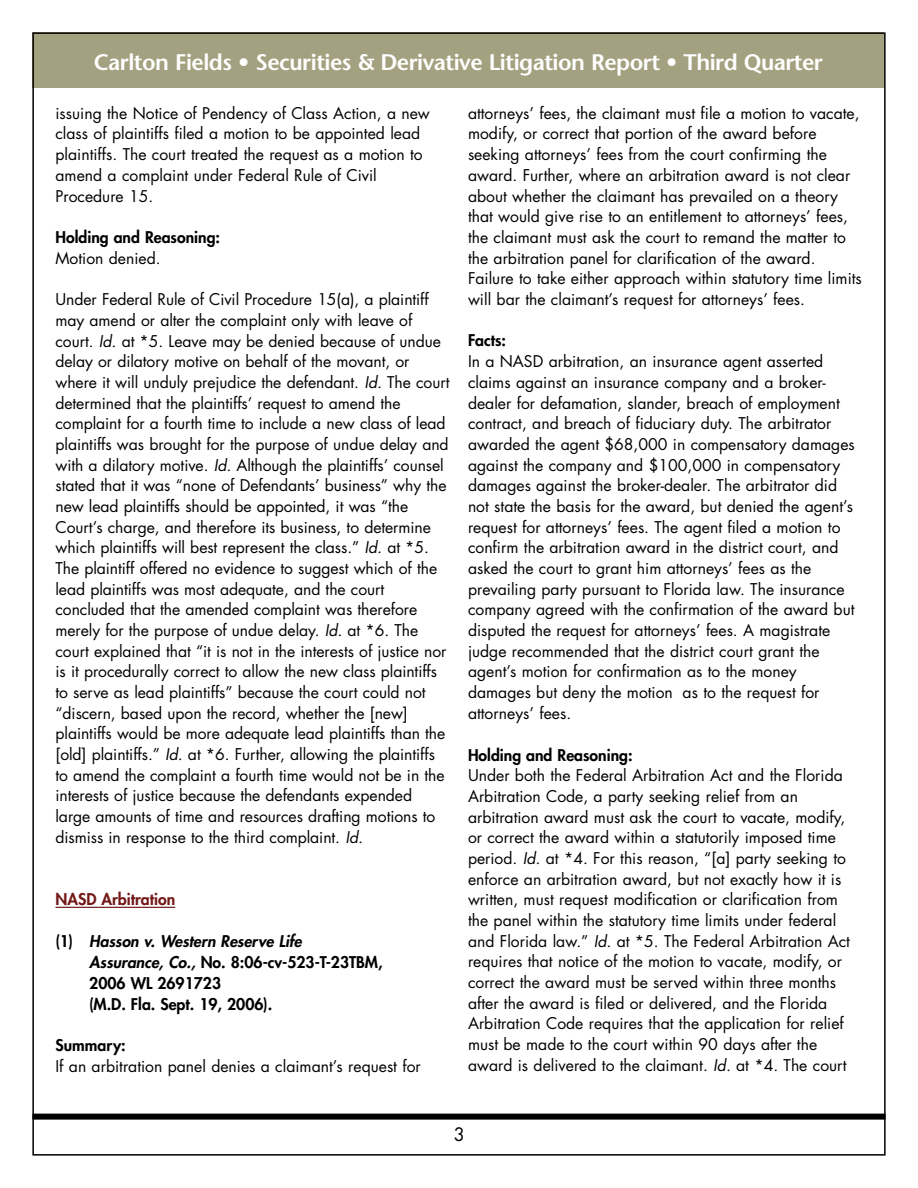
<style>
.page{position:relative;width:918px;height:1188px;background:#fff}
.page>*{position:absolute;margin:0;border:0;box-sizing:border-box;transform-origin:0 0}
.t1{font:600 22.5px "Stone Sans";letter-spacing:-.025em;color:#fff}
.t2{font:18px "Futura";color:#000}
.t3{font:15.75px/20.7px "Futura";color:#000}
.t4{font:800 15.75px/21px "Futura";color:#000}
.t5{font:800 15.75px "Futura";color:#721918}
.s1{font-style:italic}
</style>
<div class="page">
<div style="left:32px;top:32px;width:852px;height:56px;background:#a4a180"></div>
<div style="left:32px;top:1114px;width:854px;height:6px;background:#000"></div>
<hr style="left:56px;top:907px;width:119px;height:1px;background:#721918">
<h1 class="t1" style="left:94px;top:53px;width:731px">Carlton Fields • Securities &amp; Derivative Litigation Report • Third Quarter</h1>
<p class="t3" style="left:56px;top:104px;width:376px">issuing the Notice of Pendency of Class Action, a new class of plaintiffs filed a motion to be appointed lead plaintiffs. The court treated the request as a motion to amend a complaint under Federal Rule of Civil Procedure 15.</p>
<p class="t4" style="left:56px;top:228px;width:166px">Holding and Reasoning:</p>
<p class="t3" style="left:56px;top:249px;width:107px">Motion denied.</p>
<p class="t3" style="left:55px;top:290px;width:396px">Under Federal Rule of Civil Procedure 15(a), a plaintiff may amend or alter the complaint only with leave of court. <span class="s1">Id.</span> at *5. Leave may be denied because of undue delay or dilatory motive on behalf of the movant, or where it will unduly prejudice the defendant. <span class="s1">Id.</span> The court determined that the plaintiffs’ request to amend the complaint for a fourth time to include a new class of lead plaintiffs was brought for the purpose of undue delay and with a dilatory motive. <span class="s1">Id.</span> Although the plaintiffs’ counsel stated that it was “none of Defendants’ business” why the new lead plaintiffs should be appointed, it was “the Court’s charge, and therefore its business, to determine which plaintiffs will best represent the class.” <span class="s1">Id.</span> at *5.<br>The plaintiff offered no evidence to suggest which of the lead plaintiffs was most adequate, and the court concluded that the amended complaint was therefore merely for the purpose of undue delay. <span class="s1">Id.</span> at *6. The court explained that “it is not in the interests of justice nor is it procedurally correct to allow the new class plaintiffs to serve as lead plaintiffs” because the court could not “discern, based upon the record, whether the [new] plaintiffs would be more adequate lead plaintiffs than the [old] plaintiffs.” <span class="s1">Id.</span> at *6. Further, allowing the plaintiffs to amend the complaint a fourth time would not be in the interests of justice because the defendants expended large amounts of time and resources drafting motions to dismiss in response to the third complaint. <span class="s1">Id.</span></p>
<p class="t5" style="left:56px;top:892px;width:121px">NASD Arbitration</p>
<p class="t4" style="left:89px;top:932px;width:295px;text-indent:-34px">(1) <span class="s1">Hasson v. Western Reserve Life<br>Assurance, Co.,</span> No. 8:06-cv-523-T-23TBM,<br>2006 WL 2691723<br>(M.D. Fla. Sept. 19, 2006).</p>
<p class="t4" style="left:55px;top:1036px;width:72px">Summary:</p>
<p class="t3" style="left:56px;top:1057px;width:367px">If an arbitration panel denies a claimant’s request for</p>
<p class="t3" style="left:468px;top:104px;width:395px">attorneys’ fees, the claimant must file a motion to vacate, modify, or correct that portion of the award before seeking attorneys’ fees from the court confirming the award. Further, where an arbitration award is not clear about whether the claimant has prevailed on a theory that would give rise to an entitlement to attorneys’ fees, the claimant must ask the court to remand the matter to the arbitration panel for clarification of the award.<br>Failure to take either approach within statutory time limits will bar the claimant’s request for attorneys’ fees.</p>
<p class="t4" style="left:468px;top:331px;width:40px">Facts:</p>
<p class="t3" style="left:468px;top:352px;width:388px">In a NASD arbitration, an insurance agent asserted claims against an insurance company and a broker&shy;dealer for defamation, slander, breach of employment contract, and breach of fiduciary duty. The arbitrator awarded the agent $68,000 in compensatory damages against the company and $100,000 in compensatory damages against the broker-dealer. The arbitrator did not state the basis for the award, but denied the agent’s request for attorneys’ fees. The agent filed a motion to confirm the arbitration award in the district court, and asked the court to grant him attorneys’ fees as the prevailing party pursuant to Florida law. The insurance company agreed with the confirmation of the award but disputed the request for attorneys’ fees. A magistrate judge recommended that the district court grant the agent’s motion for confirmation as to the money damages but deny the motion as to the request for attorneys’ fees.</p>
<p class="t4" style="left:468px;top:745px;width:166px">Holding and Reasoning:</p>
<p class="t3" style="left:468px;top:767px;width:384px">Under both the Federal Arbitration Act and the Florida Arbitration Code, a party seeking relief from an arbitration award must ask the court to vacate, modify, or correct the award within a statutorily imposed time period. <span class="s1">Id.</span> at *4. For this reason, “[a] party seeking to enforce an arbitration award, but not exactly how it is written, must request modification or clarification from the panel within the statutory time limits under federal and Florida law.” <span class="s1">Id.</span> at *5. The Federal Arbitration Act requires that notice of the motion to vacate, modify, or correct the award must be served within three months after the award is filed or delivered, and the Florida Arbitration Code requires that the application for relief must be made to the court within 90 days after the award is delivered to the claimant. <span class="s1">Id.</span> at *4. The court</p>
<p class="t2" style="left:454px;top:1126px;width:13px">3</p>
</div>
